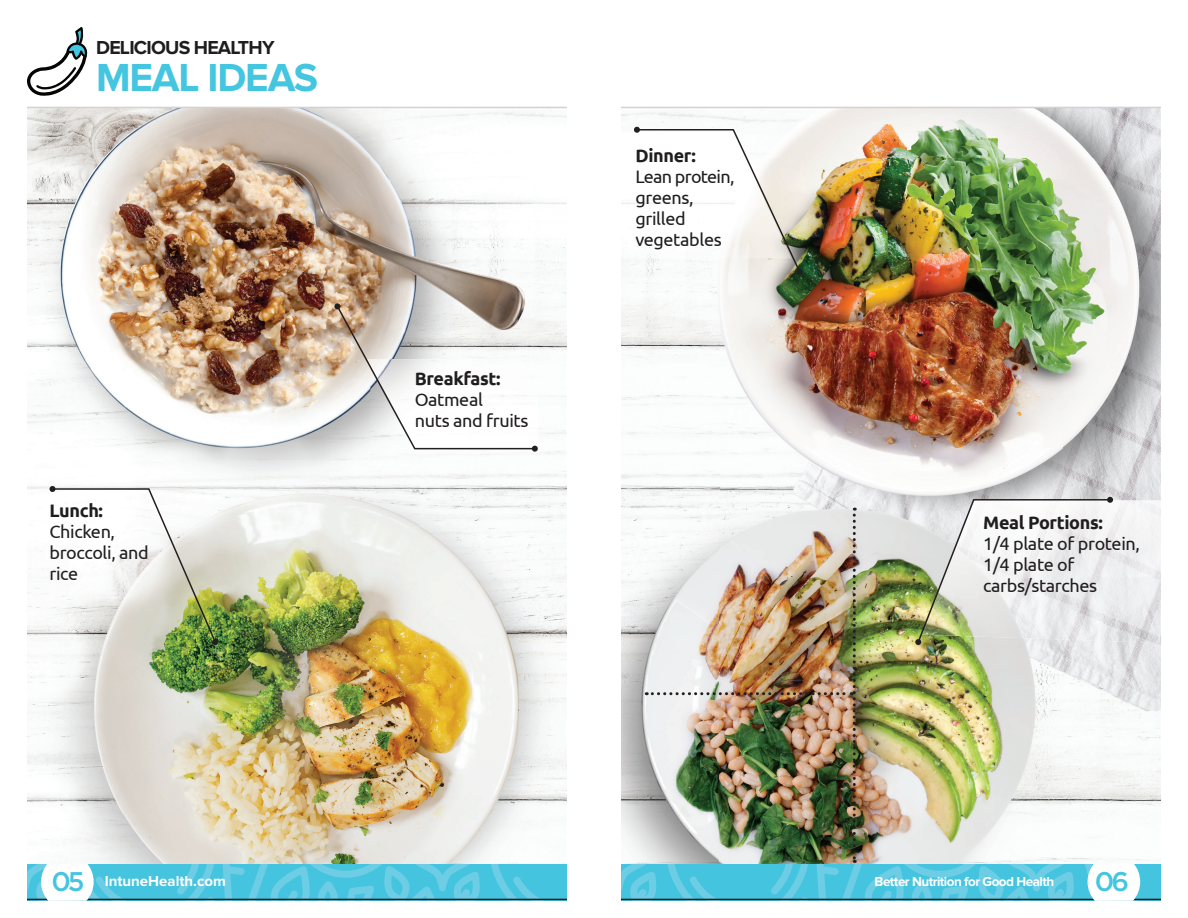
<style>
.page{position:relative;width:1188px;height:918px;background:#fff}
.page>*{position:absolute;margin:0;border:0;box-sizing:border-box;transform-origin:0 0}
.t1{font:700 40.5px "Proxima Nova";letter-spacing:-.03em;color:#44c5e0}
.t2{font:500 27px "Gotham";color:#44c5e0}
.t3{font:700 19.5px "Proxima Nova";letter-spacing:-.04em;color:#201d1e}
.t4{font:18px/21px "Ubuntu";letter-spacing:-.02em;color:#201d1e}
.t5{font:700 18px "Ubuntu";letter-spacing:-.02em;color:#201d1e}
.t6{font:700 15px "Proxima Nova";color:#fff}
.t7{font:700 13.5px "Proxima Nova";letter-spacing:-.04em;color:#fff}
.s1{font-family:"Gotham";font-weight:500;font-size:27px;color:#44c5e0}
</style>
<div class="page">
<svg style="left:490px;top:864px;width:77px;height:35px;background:#4bc4de"></svg>
<hr style="left:27px;top:899px;width:540px;height:1px;background:#201d1e">
<svg style="left:27px;top:864px;width:456px;height:37px;background:#62c6dc"></svg>
<img style="left:27px;top:108px;width:343px;height:756px">
<img style="left:370px;top:108px;width:197px;height:242px">
<img style="left:370px;top:454px;width:49px;height:410px">
<img style="left:518px;top:395px;width:49px;height:469px">
<img style="left:419px;top:453px;width:99px;height:411px">
<img style="left:47px;top:863px;width:40px;height:1px">
<img style="left:621px;top:108px;width:540px;height:50px">
<img style="left:719px;top:158px;width:344px;height:339px">
<img style="left:1063px;top:158px;width:98px;height:339px">
<img style="left:621px;top:259px;width:98px;height:238px">
<hr style="left:27px;top:107px;width:540px;height:1px;background:#d1d2d4">
<hr style="left:621px;top:107px;width:540px;height:1px;background:#d1d2d4">
<svg style="left:27px;top:27px;width:61px;height:69px"></svg>
<img style="left:534px;top:132px;width:33px;height:126px">
<img style="left:621px;top:132px;width:13px;height:72px">
<svg style="left:334px;top:303px;width:204px;height:149px"></svg>
<svg style="left:50px;top:486px;width:168px;height:159px"></svg>
<svg style="left:634px;top:127px;width:169px;height:148px"></svg>
<img style="left:621px;top:497px;width:540px;height:404px">
<p class="t3" style="left:96px;top:36px;width:180px">DELICIOUS HEALTHY</p>
<h1 class="t1" style="left:96px;top:55px;width:224px">MEAL IDEAS</h1>
<p class="t5" style="left:49px;top:500px;width:55px">Lunch:</p>
<p class="t4" style="left:49px;top:521px;width:101px">Chicken, broccoli, and rice</p>
<p class="t5" style="left:415px;top:368px;width:87px">Breakfast:</p>
<p class="t4" style="left:415px;top:389px;width:115px">Oatmeal<br>nuts and fruits</p>
<p class="t5" style="left:635px;top:144px;width:62px">Dinner:</p>
<p class="t4" style="left:635px;top:165px;width:101px">Lean protein, greens, grilled vegetables</p>
<p class="t5" style="left:983px;top:512px;width:121px">Meal Portions:</p>
<p class="t4" style="left:983px;top:533px;width:158px">1/4 plate of protein,<br>1/4 plate of carbs/starches</p>
<p class="t6" style="left:51px;top:872px;width:176px"><span class="s1">05</span> IntuneHealth.com</p>
<p class="t7" style="left:875px;top:874px;width:181px">Better Nutrition for Good Health</p>
<h2 class="t2" style="left:1095px;top:864px;width:36px">06</h2>
</div>
